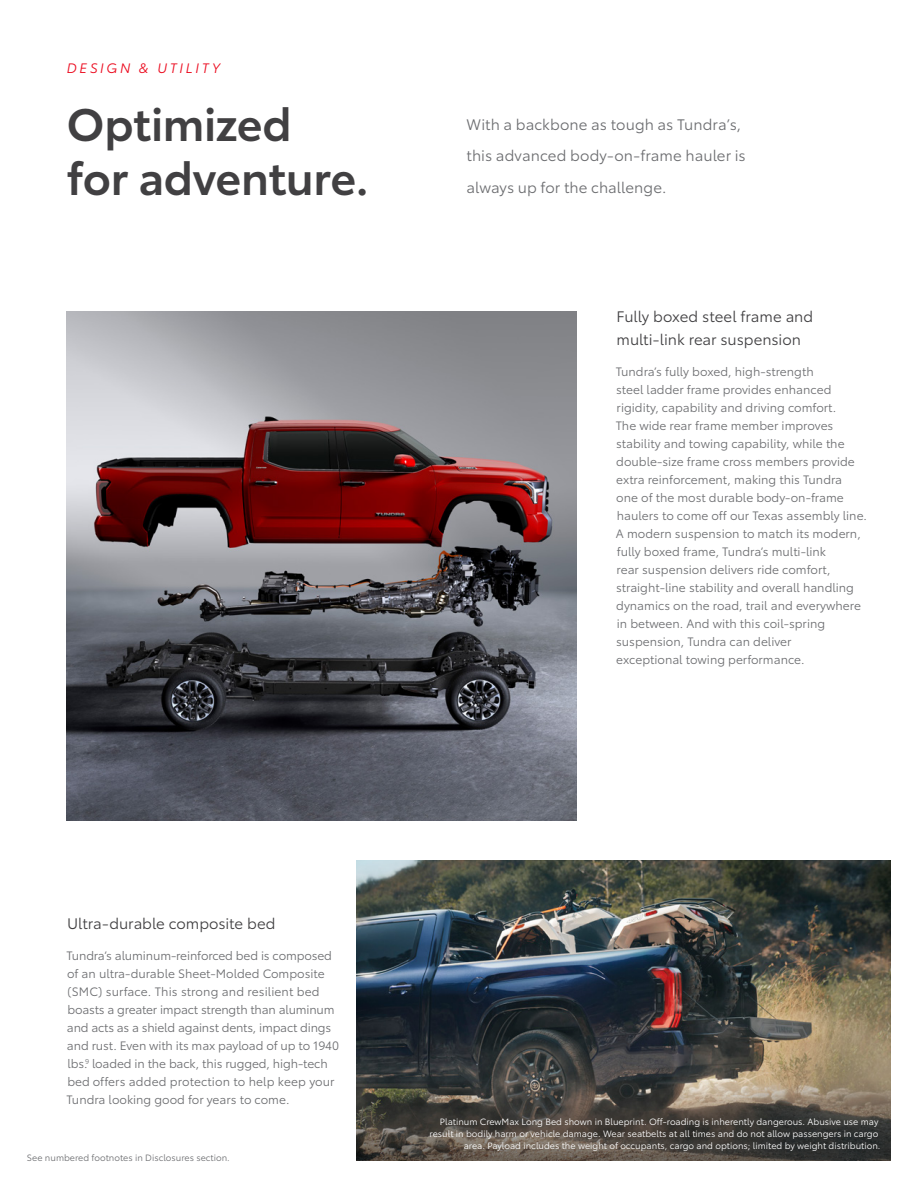
<style>
.page{position:relative;width:918px;height:1188px;background:#fff}
.page>*{position:absolute;margin:0;border:0;box-sizing:border-box;transform-origin:0 0}
.t1{font:600 45px/54px "Toyota Type";letter-spacing:-.01em;color:#414042}
.t2{font:15px/31.5px "Toyota Type";letter-spacing:.005em;color:#6d6e71}
.t3{font:15px/22.5px "Toyota Type";letter-spacing:-.005em;color:#414042}
.t4{font:italic 13.5px "Toyota Type";letter-spacing:.2em;color:#eb0a1e}
.t5{font:12px/18px "Toyota Type";color:#6d6e71}
.t6{font:9px/12px "Toyota Type";color:#fff;text-align:right}
.t7{font:9px "Toyota Type";color:#6d6e71}
</style>
<div class="page">
<img style="left:357px;top:860px;width:534px;height:210px">
<img style="left:67px;top:311px;width:509px;height:509px">
<svg style="left:357px;top:1070px;width:534px;height:91px;background:#565048"></svg>
<p class="t4" style="left:67px;top:58px;width:155px">DESIGN &amp; UTILITY</p>
<h1 class="t1" style="left:67px;top:94px;width:304px">Optimized<br>for adventure.</h1>
<p class="t2" style="left:466px;top:108px;width:281px">With a backbone as tough as Tundra’s, this advanced body-on-frame hauler is always up for the challenge.</p>
<p class="t3" style="left:616px;top:305px;width:198px">Fully boxed steel frame and multi-link rear suspension</p>
<p class="t5" style="left:616px;top:362px;width:253px">Tundra’s fully boxed, high-strength<br>steel ladder frame provides enhanced rigidity, capability and driving comfort.<br>The wide rear frame member improves stability and towing capability, while the double-size frame cross members provide extra reinforcement, making this Tundra<br>one of the most durable body-on-frame haulers to come off our Texas assembly line.<br>A modern suspension to match its modern, fully boxed frame, Tundra’s multi-link<br>rear suspension delivers ride comfort, straight-line stability and overall handling dynamics on the road, trail and everywhere in between. And with this coil-spring suspension, Tundra can deliver<br>exceptional towing performance.</p>
<p class="t3" style="left:67px;top:911px;width:210px">Ultra-durable composite bed</p>
<p class="t5" style="left:67px;top:946px;width:274px">Tundra’s aluminum-reinforced bed is composed of an ultra-durable Sheet-Molded Composite (SMC) surface. This strong and resilient bed boasts a greater impact strength than aluminum and acts as a shield against dents, impact dings and rust. Even with its max payload of up to 1940 lbs.<sup>9</sup> loaded in the back, this rugged, high-tech bed offers added protection to help keep your Tundra looking good for years to come.</p>
<p class="t7" style="left:27px;top:1151px;width:204px">See numbered footnotes in Disclosures section.</p>
<p class="t6" style="left:430px;top:1115px;width:452px">Platinum CrewMax Long Bed shown in Blueprint. Off-roading is inherently dangerous. Abusive use may result in bodily harm or vehicle damage. Wear seatbelts at all times and do not allow passengers in cargo area. Payload includes the weight of occupants, cargo and options; limited by weight distribution.</p>
</div>
